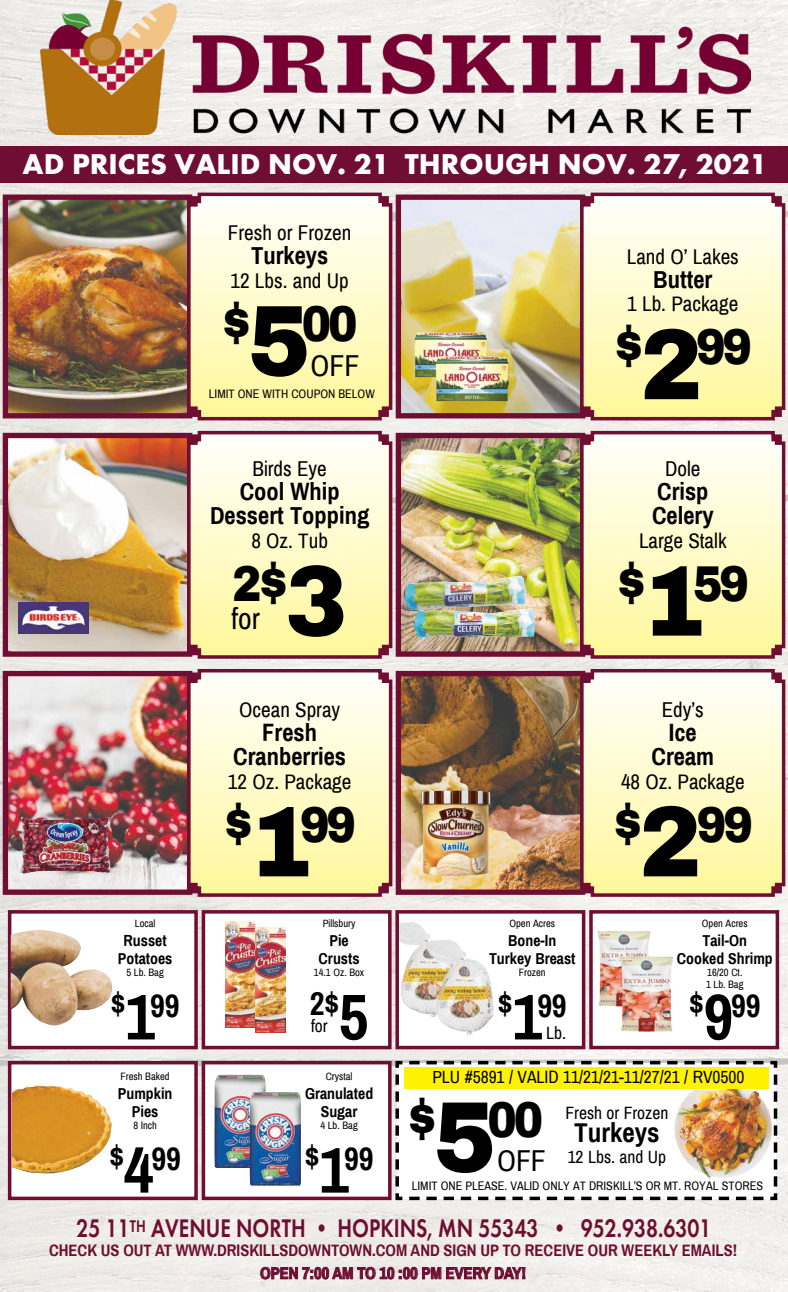
<style>
.page{position:relative;width:788px;height:1292px;background:#fff}
.page>*{position:absolute;margin:0;border:0;box-sizing:border-box;transform-origin:0 0}
.t1{font:900 50.31px "Archivo";letter-spacing:-.07em;color:#000;scale:.88 1}
.t2{font:700 32.38px "Archivo Narrow";letter-spacing:-.01em;color:#000}
.t3{font:700 29.75px "Futura PT";color:#fff}
.t4{font:29.75px "Archivo Narrow";color:#000}
.t5{font:700 27.12px "Archivo Narrow";color:#000}
.t6{font:600 26.43px "Futura PT";color:#6f0d32;scale:.8 1}
.t7{font:700 24.5px/23.8px "Archivo Narrow";color:#000;text-align:center}
.t8{font:21px "Archivo Narrow";color:#000}
.t9{font:17.5px "Archivo Narrow";color:#000}
.t10{font:700 16.45px/22.5px "Archivo Narrow";color:#6f0d32;text-align:center}
.t11{font:700 15.75px/18.3px "Archivo Narrow";color:#000;text-align:center}
.t12{font:12.25px "Archivo Narrow";color:#000}
.t13{font:10.5px/12.3px "Archivo Narrow";color:#000}
.s1{font-size:64.75px}
.s2{font-size:100.62px}
</style>
<div class="page">
<img style="left:0;top:0;width:788px;height:1291px">
<img style="left:41px;top:0;width:709px;height:134px">
<div style="left:8px;top:910px;width:190px;height:139px;background:#fff;border:4px solid #6f0d32"></div>
<div style="left:8px;top:1061px;width:190px;height:139px;background:#fff;border:4px solid #6f0d32"></div>
<div style="left:202px;top:910px;width:189px;height:139px;background:#fff;border:4px solid #6f0d32"></div>
<div style="left:202px;top:1061px;width:189px;height:139px;background:#fff;border:4px solid #6f0d32"></div>
<svg style="left:395px;top:910px;width:190px;height:139px"></svg>
<img style="left:393px;top:1059px;width:386px;height:142px">
<div style="left:589px;top:910px;width:190px;height:139px;background:#fff;border:4px solid #6f0d32"></div>
<img style="left:9px;top:200px;width:176px;height:212px">
<div style="left:3px;top:194px;width:189px;height:224px;border:5px solid #6f0d32"></div>
<svg style="left:185px;top:191px;width:209px;height:231px;background:#f3e9c0"></svg>
<img style="left:9px;top:439px;width:176px;height:212px">
<div style="left:3px;top:433px;width:189px;height:224px;border:5px solid #6f0d32"></div>
<svg style="left:185px;top:429px;width:209px;height:231px;background:#f4e9c1"></svg>
<img style="left:9px;top:677px;width:176px;height:212px">
<div style="left:3px;top:671px;width:189px;height:224px;border:5px solid #6f0d32"></div>
<svg style="left:185px;top:667px;width:209px;height:231px;background:#f4e9c0"></svg>
<img style="left:401px;top:200px;width:177px;height:212px">
<div style="left:395px;top:194px;width:190px;height:224px;border:5px solid #6f0d32"></div>
<svg style="left:578px;top:191px;width:209px;height:231px;background:#f4e9c0"></svg>
<img style="left:401px;top:439px;width:177px;height:212px">
<div style="left:395px;top:433px;width:190px;height:224px;border:5px solid #6f0d32"></div>
<svg style="left:578px;top:429px;width:209px;height:231px;background:#f3e9c0"></svg>
<img style="left:401px;top:677px;width:177px;height:212px">
<div style="left:395px;top:671px;width:190px;height:224px;border:5px solid #6f0d32"></div>
<svg style="left:578px;top:667px;width:209px;height:231px;background:#f3e9c0"></svg>
<div style="left:0;top:146px;width:788px;height:36px;background:#6f0d32"></div>
<img style="left:12px;top:1085px;width:100px;height:89px">
<img style="left:11px;top:929px;width:101px;height:96px">
<img style="left:225px;top:921px;width:30px;height:106px">
<img style="left:255px;top:927px;width:31px;height:105px">
<img style="left:214px;top:1074px;width:51px;height:94px">
<img style="left:249px;top:1092px;width:52px;height:93px">
<img style="left:399px;top:922px;width:20px;height:44px">
<img style="left:426px;top:939px;width:24px;height:24px">
<img style="left:597px;top:931px;width:53px;height:75px">
<img style="left:619px;top:956px;width:53px;height:75px">
<div style="left:404px;top:1067px;width:364px;height:21px;background:#fff200"></div>
<img style="left:18px;top:603px;width:71px;height:31px">
<img style="left:414px;top:332px;width:73px;height:45px">
<img style="left:435px;top:356px;width:73px;height:45px">
<img style="left:407px;top:576px;width:110px;height:11px">
<img style="left:413px;top:608px;width:122px;height:29px">
<img style="left:20px;top:816px;width:92px;height:57px">
<img style="left:421px;top:790px;width:69px;height:85px">
<h3 class="t3" style="left:23px;top:145px;width:746px">AD PRICES VALID NOV. 21 THROUGH NOV. 27, 2021</h3>
<p class="t13" style="left:135px;top:917px;width:22px">Local</p>
<p class="t11" style="left:118px;top:931px;width:56px">Russet<br>Potatoes</p>
<p class="t13" style="left:126px;top:966px;width:39px">5 Lb. Bag</p>
<h2 class="t2" style="left:111px;top:985px;width:70px">$<span class="s1">1</span>99</h2>
<p class="t13" style="left:121px;top:1070px;width:51px">Fresh Baked</p>
<p class="t11" style="left:118px;top:1084px;width:56px">Pumpkin<br>Pies</p>
<p class="t13" style="left:133px;top:1119px;width:25px">8 Inch</p>
<h2 class="t2" style="left:109px;top:1138px;width:73px">$<span class="s1">4</span>99</h2>
<p class="t8" style="left:228px;top:220px;width:125px">Fresh or Frozen</p>
<p class="t7" style="left:251px;top:243px;width:79px">Turkeys</p>
<p class="t8" style="left:230px;top:267px;width:120px">12 Lbs. and Up</p>
<h1 class="t1" style="left:221px;top:292px;width:156px">$<span class="s2">5</span>00</h1>
<h3 class="t4" style="left:310px;top:347px;width:50px">OFF</h3>
<p class="t12" style="left:209px;top:386px;width:167px">LIMIT ONE WITH COUPON BELOW</p>
<p class="t8" style="left:252px;top:456px;width:76px">Birds Eye</p>
<p class="t7" style="left:210px;top:480px;width:161px">Cool Whip<br>Dessert Topping</p>
<p class="t8" style="left:251px;top:527px;width:78px">8 Oz. Tub</p>
<h1 class="t1" style="left:232px;top:552px;width:132px">2$<span class="s2">3</span></h1>
<h3 class="t4" style="left:231px;top:600px;width:30px">for</h3>
<p class="t8" style="left:239px;top:697px;width:102px">Ocean Spray</p>
<p class="t7" style="left:233px;top:720px;width:114px">Fresh<br>Cranberries</p>
<p class="t8" style="left:228px;top:768px;width:125px">12 Oz. Package</p>
<h1 class="t1" style="left:223px;top:793px;width:152px">$<span class="s2">1</span>99</h1>
<p class="t13" style="left:323px;top:917px;width:34px">Pillsbury</p>
<p class="t11" style="left:318px;top:931px;width:42px">Pie<br>Crusts</p>
<p class="t13" style="left:314px;top:966px;width:52px">14.1 Oz. Box</p>
<h2 class="t2" style="left:310px;top:984px;width:60px">2$<span class="s1">5</span></h2>
<p class="t9" style="left:311px;top:1015px;width:18px">for</p>
<p class="t13" style="left:326px;top:1070px;width:28px">Crystal</p>
<p class="t11" style="left:305px;top:1084px;width:70px">Granulated<br>Sugar</p>
<p class="t13" style="left:320px;top:1119px;width:39px">4 Lb. Bag</p>
<h2 class="t2" style="left:305px;top:1138px;width:70px">$<span class="s1">1</span>99</h2>
<p class="t8" style="left:626px;top:244px;width:114px">Land O’ Lakes</p>
<p class="t7" style="left:653px;top:267px;width:61px">Butter</p>
<p class="t8" style="left:627px;top:291px;width:113px">1 Lb. Package</p>
<h1 class="t1" style="left:613px;top:316px;width:158px">$<span class="s2">2</span>99</h1>
<p class="t8" style="left:665px;top:456px;width:37px">Dole</p>
<p class="t7" style="left:652px;top:480px;width:63px;text-align:left">Crisp<br>Celery</p>
<p class="t8" style="left:639px;top:527px;width:89px">Large Stalk</p>
<h1 class="t1" style="left:616px;top:552px;width:152px">$<span class="s2">1</span>59</h1>
<p class="t13" style="left:509px;top:917px;width:47px">Open Acres</p>
<p class="t11" style="left:489px;top:931px;width:88px">Bone-In<br>Turkey Breast</p>
<p class="t13" style="left:519px;top:966px;width:28px">Frozen</p>
<h2 class="t2" style="left:498px;top:985px;width:70px">$<span class="s1">1</span>99</h2>
<p class="t9" style="left:546px;top:1022px;width:21px">Lb.</p>
<p class="t8" style="left:661px;top:697px;width:44px">Edy’s</p>
<p class="t7" style="left:651px;top:720px;width:64px">Ice<br>Cream</p>
<p class="t8" style="left:621px;top:768px;width:125px">48 Oz. Package</p>
<h1 class="t1" style="left:612px;top:793px;width:160px">$<span class="s2">2</span>99</h1>
<p class="t13" style="left:702px;top:917px;width:47px">Open Acres</p>
<p class="t11" style="left:676px;top:931px;width:97px">Tail-On<br>Cooked Shrimp</p>
<p class="t13" style="left:706px;top:966px;width:39px">16/20 Ct.<br>1 Lb. Bag</p>
<h2 class="t2" style="left:689px;top:985px;width:73px">$<span class="s1">9</span>99</h2>
<p class="t9" style="left:432px;top:1065px;width:313px">PLU #5891 / VALID 11/21/21-11/27/21 / RV0500</p>
<h1 class="t1" style="left:407px;top:1088px;width:156px">$<span class="s2">5</span>00</h1>
<p class="t9" style="left:565px;top:1101px;width:104px">Fresh or Frozen</p>
<p class="t5" style="left:574px;top:1116px;width:87px">Turkeys</p>
<p class="t9" style="left:567px;top:1146px;width:100px">12 Lbs. and Up</p>
<p class="t12" style="left:412px;top:1177px;width:353px">LIMIT ONE PLEASE. VALID ONLY AT DRISKILL’S OR MT. ROYAL STORES</p>
<h3 class="t4" style="left:497px;top:1142px;width:50px">OFF</h3>
<p class="t6" style="left:76px;top:1211px;width:795px">25 11<sup>TH</sup> AVENUE NORTH • HOPKINS, MN 55343 • 952.938.6301</p>
<p class="t10" style="left:49px;top:1239px;width:689px">CHECK US OUT AT WWW.DRISKILLSDOWNTOWN.COM AND SIGN UP TO RECEIVE OUR WEEKLY EMAILS!<br>OPEN 7:00 AM TO 10 :00 PM EVERY DAY!</p>
</div>
